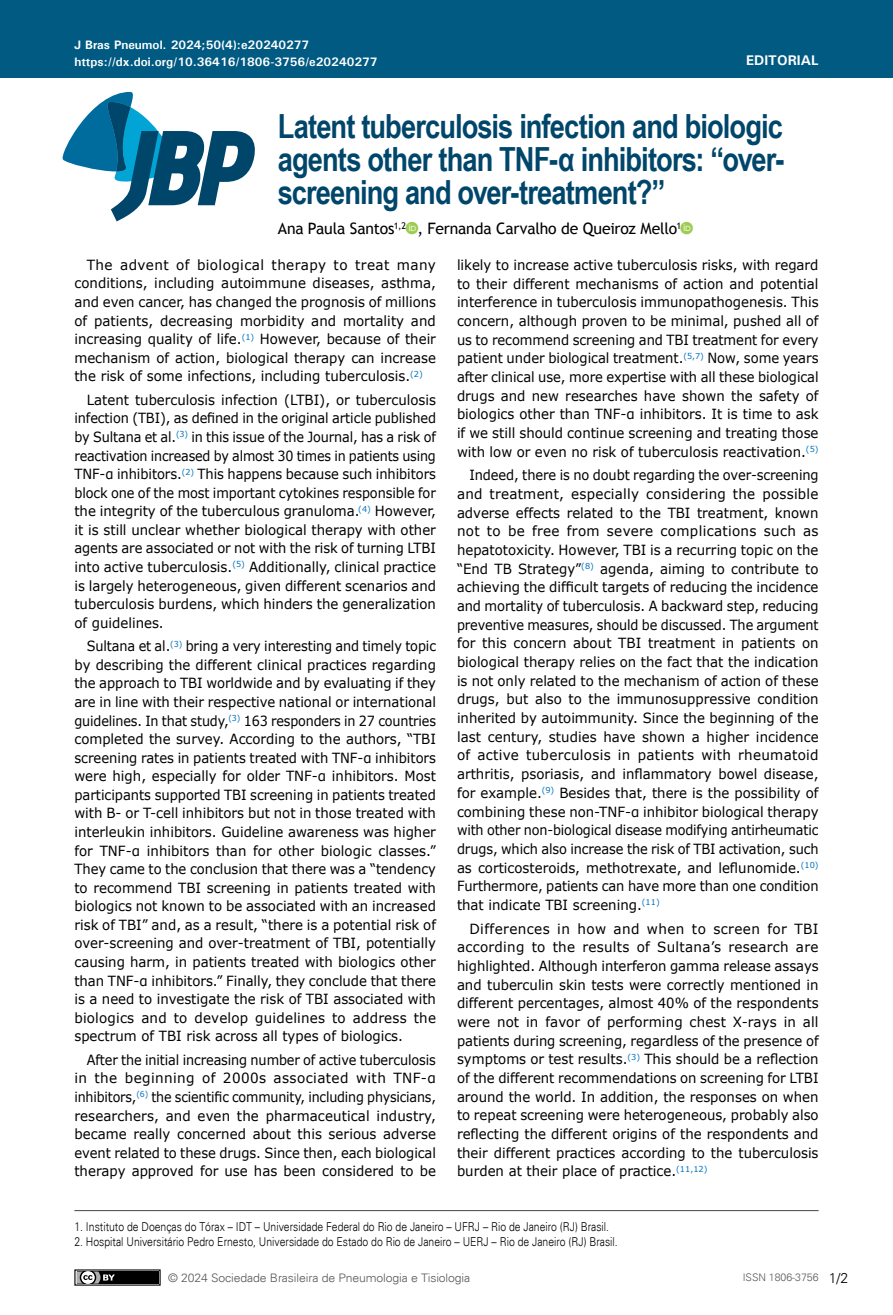
<style>
.page{position:relative;width:893px;height:1315px;background:#fff}
.page>*{position:absolute;margin:0;border:0;box-sizing:border-box;transform-origin:0 0}
.t1{font:700 33.25px/33.2px "Arial Narrow";letter-spacing:-.025em;color:#00466b;text-align:justify}
.t2{font:21px "ID font Regular";color:#9dcc52}
.t3{font:15.75px "Trebuchet MS";letter-spacing:-.015em;color:#000}
.t4{font:14px/18.6px "Verdana";color:#000;text-align:justify;scale:.92 1}
.t5{font:14px/18.6px "Verdana";color:#000;text-align:justify;scale:.95 1}
.t6{font:14px/18.7px "Verdana";color:#000;text-align:justify;scale:.93 1}
.t7{font:14px/18.7px "Verdana";color:#000;text-align:justify}
.t8{font:700 14px "Univers";color:#fff}
.t9{font:300 14px "Univers";color:#000}
.t10{font:300 12.25px "Univers";color:#000;scale:.85 1}
.t11{font:700 12.25px "Univers";color:#fff}
.t12{font:300 11.72px "Univers";letter-spacing:-.01em;color:#58595b;scale:1.04 1}
.t13{font:300 10.5px "Univers";color:#58595b}
.s1{font-family:"ID font Regular";font-size:21px;color:#9dcc52}
</style>
<div class="page">
<div style="left:0;top:0;width:893px;height:78px;background:#005a82"></div>
<svg style="left:62px;top:91px;width:193px;height:130px"></svg>
<svg style="left:76px;top:1271px;width:83px;height:12px"></svg>
<div style="left:74px;top:1269px;width:87px;height:16px;border:1px solid #000"></div>
<div style="left:77px;top:1271px;width:81px;height:12px;background:#000"></div>
<svg style="left:77px;top:1271px;width:38px;height:12px"></svg>
<hr style="left:74px;top:1210px;width:745px;height:1px;background:#464547">
<p class="t11" style="left:74px;top:37px;width:236px">J Bras Pneumol. 2024;50(4):e20240277</p>
<p class="t11" style="left:74px;top:54px;width:305px">https://dx.doi.org/10.36416/1806-3756/e20240277</p>
<p class="t8" style="left:746px;top:52px;width:74px">EDITORIAL</p>
<h1 class="t1" style="left:278px;top:108px;width:508px">Latent tuberculosis infection and biologic agents other than TNF-α inhibitors: “over&shy;screening and over-treatment?”</h1>
<p class="t3" style="left:278px;top:219px;width:405px">Ana Paula Santos<sup>1,2</sup><span class="s1">a</span>, Fernanda Carvalho de Queiroz Mello<sup>1</sup></p>
<h2 class="t2" style="left:681px;top:218px;width:14px">a</h2>
<p class="t7" style="left:74px;top:256px;width:363px;text-indent:12px">The advent of biological therapy to treat many conditions, including autoimmune diseases, asthma, and even cancer, has changed the prognosis of millions of patients, decreasing morbidity and mortality and increasing quality of life.<sup>(1)</sup> However, because of their mechanism of action, biological therapy can increase the risk of some infections, including tuberculosis.<sup>(2)</sup></p>
<p class="t5" style="left:74px;top:391px;width:382px;text-indent:12px">Latent tuberculosis infection (LTBI), or tuberculosis infection (TBI), as defined in the original article published by Sultana et al.<sup>(3)</sup> in this issue of the Journal, has a risk of reactivation increased by almost 30 times in patients using TNF-α inhibitors.<sup>(2)</sup> This happens because such inhibitors block one of the most important cytokines responsible for the integrity of the tuberculous granuloma.<sup>(4)</sup> However, it is still unclear whether biological therapy with other agents are associated or not with the risk of turning LTBI into active tuberculosis.<sup>(5)</sup> Additionally, clinical practice is largely heterogeneous, given different scenarios and tuberculosis burdens, which hinders the generalization of guidelines.</p>
<p class="t4" style="left:74px;top:637px;width:395px;text-indent:12px">Sultana et al.<sup>(3)</sup> bring a very interesting and timely topic by describing the different clinical practices regarding the approach to TBI worldwide and by evaluating if they are in line with their respective national or international guidelines. In that study,<sup>(3)</sup> 163 responders in 27 countries completed the survey. According to the authors, “TBI screening rates in patients treated with TNF-α inhibitors were high, especially for older TNF-α inhibitors. Most participants supported TBI screening in patients treated with B- or T-cell inhibitors but not in those treated with interleukin inhibitors. Guideline awareness was higher for TNF-α inhibitors than for other biologic classes.” They came to the conclusion that there was a “tendency to recommend TBI screening in patients treated with biologics not known to be associated with an increased risk of TBI” and, as a result, “there is a potential risk of over-screening and over-treatment of TBI, potentially causing harm, in patients treated with biologics other than TNF-α inhibitors.” Finally, they conclude that there is a need to investigate the risk of TBI associated with biologics and to develop guidelines to address the spectrum of TBI risk across all types of biologics.</p>
<p class="t4" style="left:74px;top:1050px;width:395px;text-indent:12px">After the initial increasing number of active tuberculosis in the beginning of 2000s associated with TNF-α inhibitors,<sup>(6)</sup> the scientific community, including physicians, researchers, and even the pharmaceutical industry, became really concerned about this serious adverse event related to these drugs. Since then, each biological therapy approved for use has been considered to be</p>
<p class="t5" style="left:457px;top:256px;width:382px">likely to increase active tuberculosis risks, with regard to their different mechanisms of action and potential interference in tuberculosis immunopathogenesis. This concern, although proven to be minimal, pushed all of us to recommend screening and TBI treatment for every patient under biological treatment.<sup>(5,7)</sup> Now, some years after clinical use, more expertise with all these biological drugs and new researches have shown the safety of biologics other than TNF-α inhibitors. It is time to ask if we still should continue screening and treating those with low or even no risk of tuberculosis reactivation.<sup>(5)</sup></p>
<p class="t6" style="left:457px;top:466px;width:390px;text-indent:12px">Indeed, there is no doubt regarding the over-screening and treatment, especially considering the possible adverse effects related to the TBI treatment, known not to be free from severe complications such as hepatotoxicity. However, TBI is a recurring topic on the “End TB Strategy”<sup>(8)</sup> agenda, aiming to contribute to achieving the difficult targets of reducing the incidence and mortality of tuberculosis. A backward step, reducing preventive measures, should be discussed. The argument for this concern about TBI treatment in patients on biological therapy relies on the fact that the indication is not only related to the mechanism of action of these drugs, but also to the immunosuppressive condition inherited by autoimmunity. Since the beginning of the last century, studies have shown a higher incidence of active tuberculosis in patients with rheumatoid arthritis, psoriasis, and inflammatory bowel disease, for example.<sup>(9)</sup> Besides that, there is the possibility of combining these non-TNF-α inhibitor biological therapy with other non-biological disease modifying antirheumatic drugs, which also increase the risk of TBI activation, such as corticosteroids, methotrexate, and leflunomide.<sup>(10)<br></sup>Furthermore, patients can have more than one condition that indicate TBI screening.<sup>(11)</sup></p>
<p class="t7" style="left:457px;top:919px;width:363px;text-indent:12px">Differences in how and when to screen for TBI according to the results of Sultana’s research are highlighted. Although interferon gamma release assays and tuberculin skin tests were correctly mentioned in different percentages, almost 40% of the respondents were not in favor of performing chest X-rays in all patients during screening, regardless of the presence of symptoms or test results.<sup>(3)</sup> This should be a reflection of the different recommendations on screening for LTBI around the world. In addition, the responses on when to repeat screening were heterogeneous, probably also reflecting the different origins of the respondents and their different practices according to the tuberculosis burden at their place of practice.<sup>(11,12)</sup></p>
<p class="t10" style="left:74px;top:1219px;width:631px">1. Instituto de Doenças do Tórax – IDT – Universidade Federal do Rio de Janeiro – UFRJ – Rio de Janeiro (RJ) Brasil.</p>
<p class="t10" style="left:74px;top:1233px;width:641px">2. Hospital Universitário Pedro Ernesto, Universidade do Estado do Rio de Janeiro – UERJ – Rio de Janeiro (RJ) Brasil.</p>
<p class="t12" style="left:168px;top:1270px;width:292px">© 2024 Sociedade Brasileira de Pneumologia e Tisiologia</p>
<p class="t13" style="left:743px;top:1271px;width:77px">ISSN 1806-3756</p>
<p class="t9" style="left:829px;top:1269px;width:21px">1/2</p>
</div>
